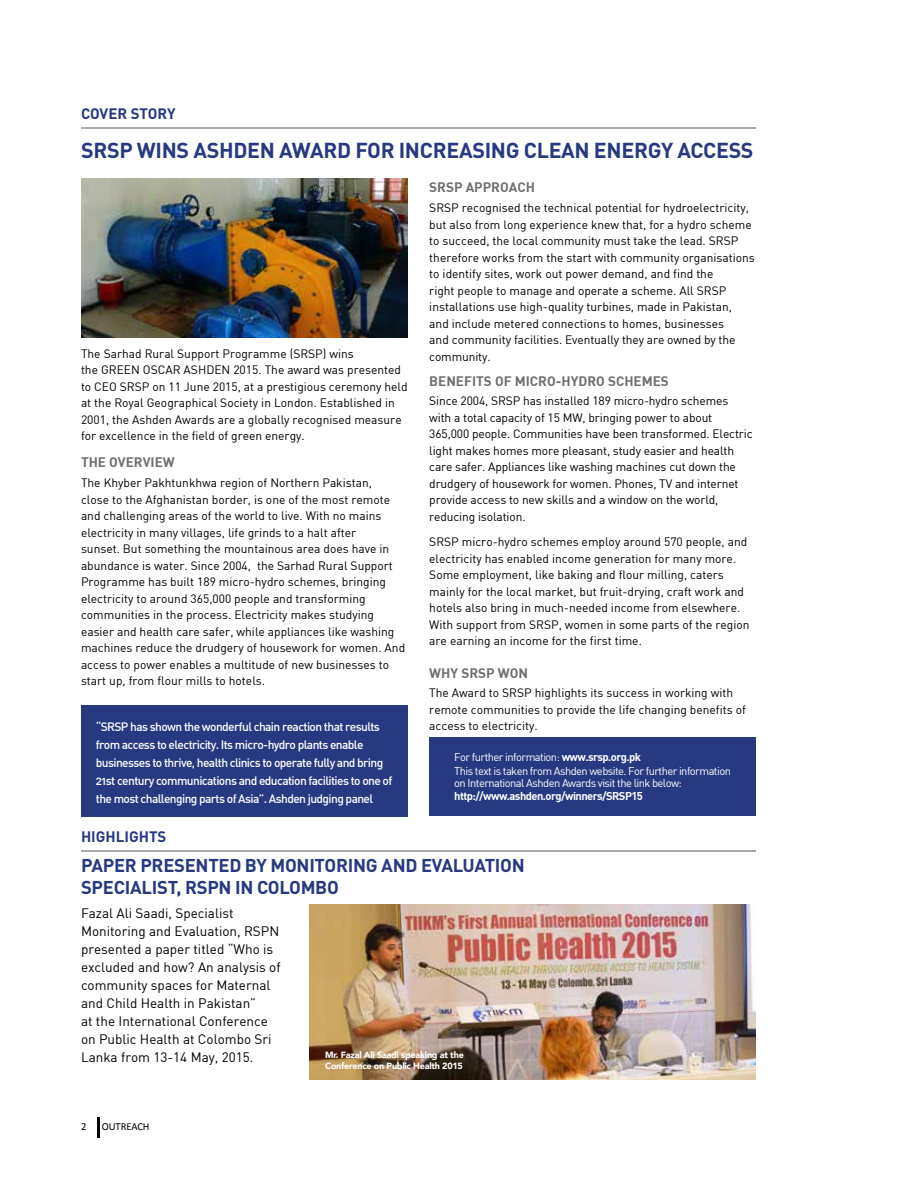
<style>
.page{position:relative;width:918px;height:1188px;background:#fff}
.page>*{position:absolute;margin:0;border:0;box-sizing:border-box;transform-origin:0 0}
.t1{font:700 21.45px "DIN Pro";letter-spacing:-.015em;color:#273981}
.t2{font:700 18.3px/22px "DIN Pro";letter-spacing:-.015em;color:#273981}
.t3{font:700 15px "DIN Pro";color:#273981}
.t4{font:13.5px/18px "DIN";color:#000}
.t5{font:13.5px "DIN Bold";color:#6d6e71}
.t6{font:12px/16.5px "DIN";color:#000}
.t7{font:12px/18px "DIN Medium Alternate";letter-spacing:-.05em;color:#fff}
.t8{font:11.1px/13.6px "DIN";letter-spacing:-.05em;color:#fff}
.t9{font:11.1px "DIN Bold";letter-spacing:-.05em;color:#fff}
.t10{font:10.65px "Calibri";letter-spacing:-.01em;color:#000}
.t11{font:900 9px/11.4px "Avenir";letter-spacing:-.025em;color:#fff}
.s1{font-family:"DIN Bold"}
</style>
<div class="page">
<img style="left:310px;top:905px;width:446px;height:175px">
<hr style="left:81px;top:128px;width:675px;height:1px;background:#a7a9ac">
<hr style="left:98px;top:1117px;width:2px;height:21px;background:#000">
<hr style="left:81px;top:850px;width:675px;height:2px;background:#a7a9ac">
<img style="left:81px;top:179px;width:327px;height:159px">
<div style="left:429px;top:738px;width:327px;height:78px;background:#273981"></div>
<div style="left:81px;top:705px;width:327px;height:111px;background:#273981"></div>
<p class="t3" style="left:81px;top:102px;width:96px">COVER STORY</p>
<h1 class="t1" style="left:81px;top:133px;width:674px">SRSP WINS ASHDEN AWARD FOR INCREASING CLEAN ENERGY ACCESS</h1>
<p class="t6" style="left:81px;top:345px;width:328px">The Sarhad Rural Support Programme (SRSP) wins<br>the GREEN OSCAR ASHDEN 2015. The award was presented to CEO SRSP on 11 June 2015, at a prestigious ceremony held at the Royal Geographical Society in London. Established in 2001, the Ashden Awards are a globally recognised measure for excellence in the field of green energy.</p>
<p class="t5" style="left:81px;top:454px;width:95px">THE OVERVIEW</p>
<p class="t6" style="left:81px;top:474px;width:326px">The Khyber Pakhtunkhwa region of Northern Pakistan,<br>close to the Afghanistan border, is one of the most remote and challenging areas of the world to live. With no mains electricity in many villages, life grinds to a halt after<br>sunset. But something the mountainous area does have in abundance is water. Since 2004, the Sarhad Rural Support Programme has built 189 micro-hydro schemes, bringing electricity to around 365,000 people and transforming communities in the process. Electricity makes studying easier and health care safer, while appliances like washing machines reduce the drudgery of housework for women. And access to power enables a multitude of new businesses to start up, from flour mills to hotels.</p>
<p class="t7" style="left:96px;top:717px;width:298px">“SRSP has shown the wonderful chain reaction that results from access to electricity. Its micro-hydro plants enable businesses to thrive, health clinics to operate fully and bring 21st century communications and education facilities to one of the most challenging parts of Asia”. Ashden judging panel</p>
<p class="t3" style="left:81px;top:824px;width:87px">HIGHLIGHTS</p>
<p class="t5" style="left:429px;top:179px;width:107px">SRSP APPROACH</p>
<p class="t6" style="left:429px;top:199px;width:327px">SRSP recognised the technical potential for hydroelectricity, but also from long experience knew that, for a hydro scheme to succeed, the local community must take the lead. SRSP therefore works from the start with community organisations to identify sites, work out power demand, and find the<br>right people to manage and operate a scheme. All SRSP installations use high-quality turbines, made in Pakistan,<br>and include metered connections to homes, businesses<br>and community facilities. Eventually they are owned by the community.</p>
<p class="t5" style="left:429px;top:372px;width:241px">BENEFITS OF MICRO-HYDRO SCHEMES</p>
<p class="t6" style="left:429px;top:393px;width:325px">Since 2004, SRSP has installed 189 micro-hydro schemes with a total capacity of 15 MW, bringing power to about 365,000 people. Communities have been transformed. Electric light makes homes more pleasant, study easier and health care safer. Appliances like washing machines cut down the drudgery of housework for women. Phones, TV and internet provide access to new skills and a window on the world, reducing isolation.</p>
<p class="t6" style="left:429px;top:533px;width:322px">SRSP micro-hydro schemes employ around 570 people, and electricity has enabled income generation for many more.<br>Some employment, like baking and flour milling, caters mainly for the local market, but fruit-drying, craft work and hotels also bring in much-needed income from elsewhere.<br>With support from SRSP, women in some parts of the region are earning an income for the first time.</p>
<p class="t5" style="left:429px;top:664px;width:100px">WHY SRSP WON</p>
<p class="t6" style="left:429px;top:685px;width:318px">The Award to SRSP highlights its success in working with remote communities to provide the life changing benefits of access to electricity.</p>
<p class="t8" style="left:454px;top:750px;width:278px">For further information: <span class="s1">www.srsp.org.pk<br></span>This text is taken from Ashden website. For further information</p>
<p class="t8" style="left:454px;top:775px;width:229px">on International Ashden Awards visit the link below:</p>
<p class="t9" style="left:454px;top:789px;width:190px">http://www.ashden.org/winners/SRSP15</p>
<h2 class="t2" style="left:81px;top:852px;width:445px">PAPER PRESENTED BY MONITORING AND EVALUATION<br>SPECIALIST, RSPN IN COLOMBO</h2>
<p class="t4" style="left:81px;top:904px;width:201px">Fazal Ali Saadi, Specialist<br>Monitoring and Evaluation, RSPN presented a paper titled “Who is excluded and how? An analysis of community spaces for Maternal and Child Health in Pakistan”<br>at the International Conference on Public Health at Colombo Sri<br>Lanka from 13-14 May, 2015.</p>
<p class="t10" style="left:81px;top:1120px;width:7px">2</p>
<p class="t10" style="left:102px;top:1120px;width:49px">OUTREACH</p>
<p class="t11" style="left:325px;top:1049px;width:140px">Mr. Fazal Ali Saadi speaking at the<br>Conference on Public Health 2015</p>
</div>
